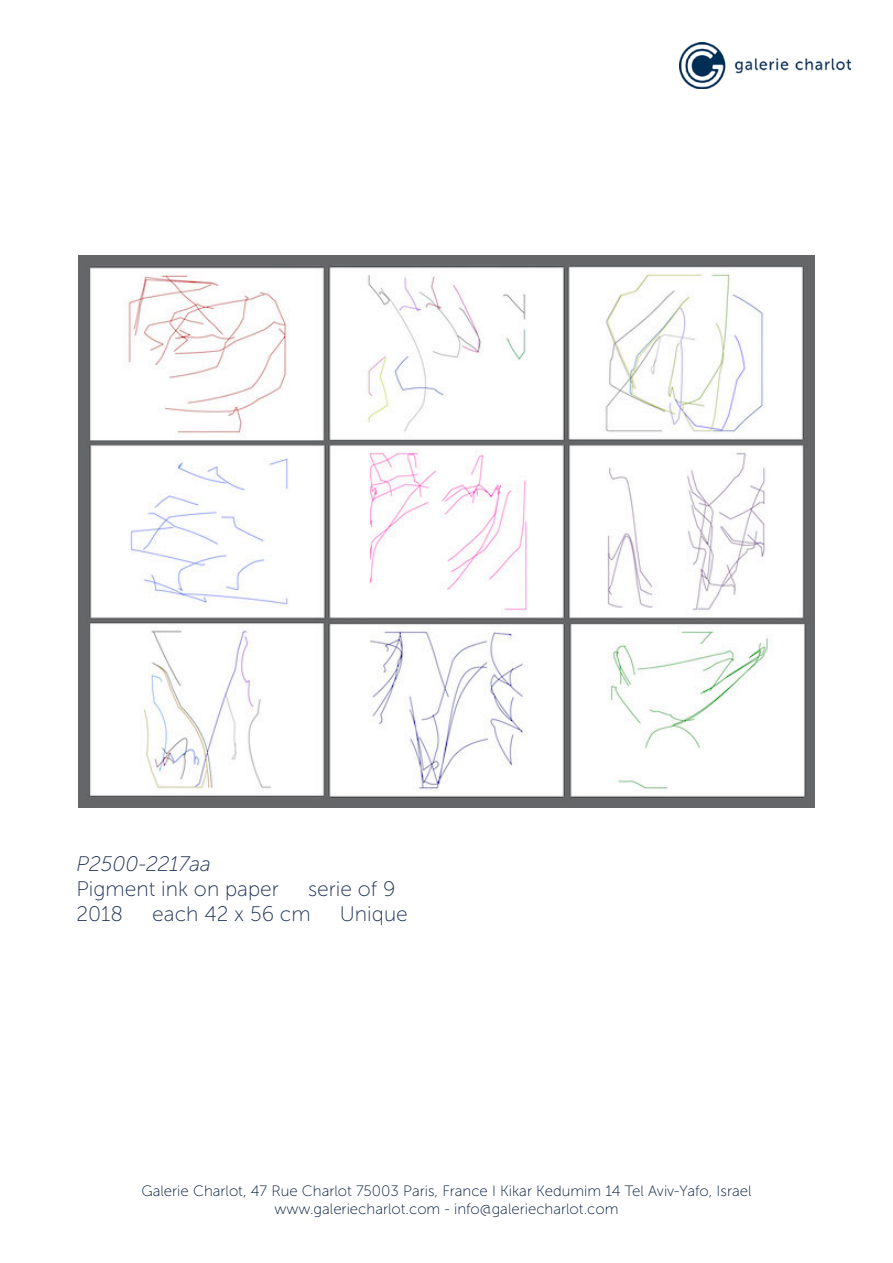
<style>
.page{position:relative;width:893px;height:1263px;background:#fff}
.page>*{position:absolute;margin:0;border:0;box-sizing:border-box;transform-origin:0 0}
.t1{font:21px "Museo Sans 100";color:#1c3054}
.t2{font:italic 21px "Museo Sans 100";color:#1c3054}
.t3{font:15px/18px "Museo Sans 100";color:#001a3c;text-align:center}
</style>
<div class="page">
<img style="left:680px;top:43px;width:170px;height:45px">
<img style="left:78px;top:255px;width:737px;height:553px">
<h1 class="t2" style="left:77px;top:852px;width:136px">P2500-2217aa</h1>
<h1 class="t1" style="left:77px;top:877px;width:204px">Pigment ink on paper</h1>
<h1 class="t1" style="left:308px;top:877px;width:89px">serie of 9</h1>
<h1 class="t1" style="left:77px;top:902px;width:48px">2018</h1>
<h1 class="t1" style="left:152px;top:902px;width:160px">each 42 x 56 cm</h1>
<h1 class="t1" style="left:340px;top:902px;width:69px">Unique</h1>
<p class="t3" style="left:141px;top:1182px;width:612px">Galerie Charlot, 47 Rue Charlot 75003 Paris, France I Kikar Kedumim 14 Tel Aviv-Yafo, Israel www.galeriecharlot.com - info@galeriecharlot.com</p>
</div>
